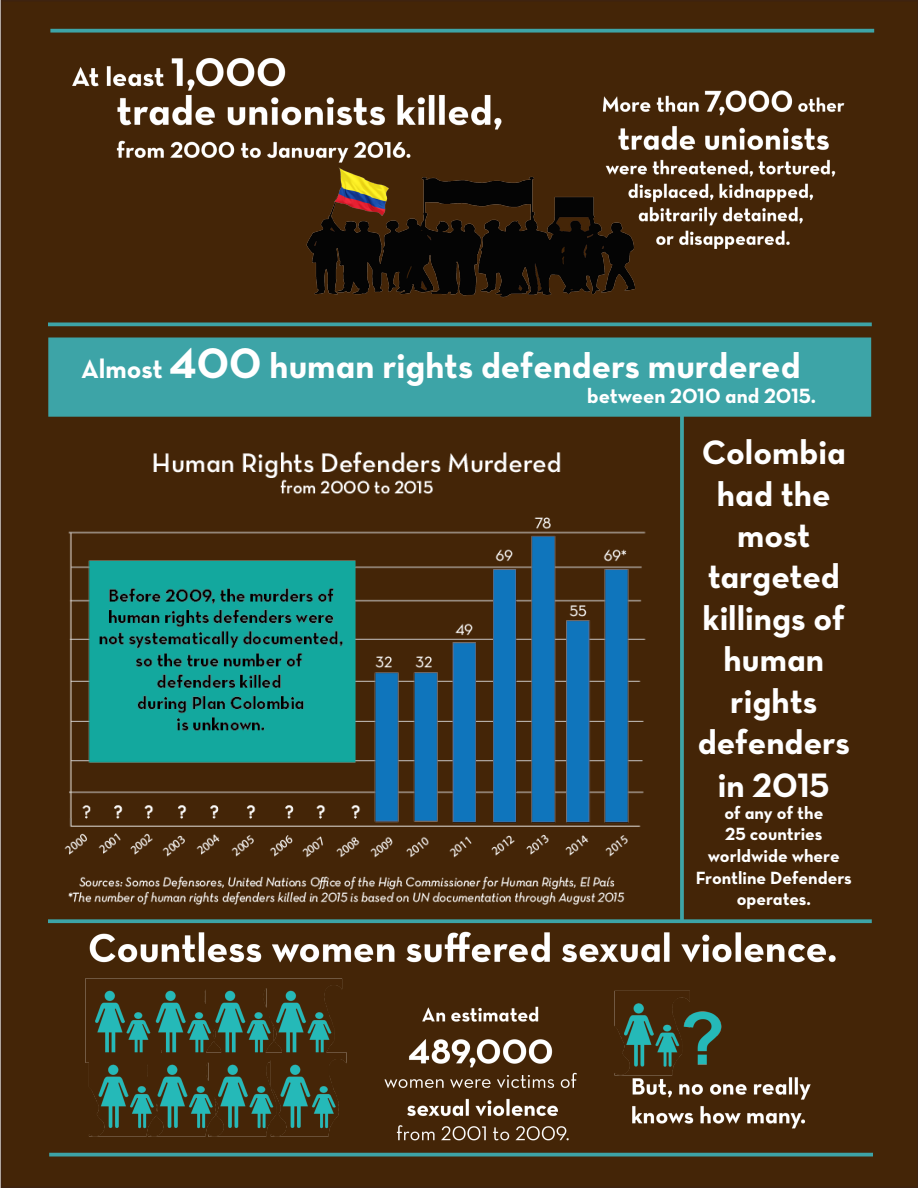
<style>
.page{position:relative;width:918px;height:1188px;background:#fff}
.page>*{position:absolute;margin:0;border:0;box-sizing:border-box;transform-origin:0 0}
.t1{font:36px "Neutra Text Bold Alt";color:#fff}
.t2{font:34.5px/41.4px "Neutra Text Bold Alt";color:#fff;text-align:center}
.t3{font:21px "Neutra Text Bold Alt";color:#fff}
.t4{font:18px "Neutra Text Bold Alt";color:#fff}
.s1{font-size:27px}
.s2{font-size:43.5px}
</style>
<div class="page">
<div style="left:1px;top:1px;width:917px;height:1186px;background:#442507"></div>
<img style="left:64px;top:451px;width:582px;height:453px">
<img style="left:72px;top:57px;width:773px;height:241px">
<svg style="left:680px;top:417px;width:4px;height:496px;fill:#3d9e9f"></svg>
<img style="left:67px;top:913px;width:785px;height:275px">
<svg style="left:48px;top:919px;width:824px;height:4px;fill:#3da4a7"></svg>
<svg style="left:50px;top:29px;width:824px;height:4px;fill:#3da4a7"></svg>
<svg style="left:48px;top:322px;width:824px;height:4px;fill:#3da4a7"></svg>
<div style="left:48px;top:338px;width:823px;height:79px;background:#3da4a7;border:4px solid #3da4a7"></div>
<hr style="left:49px;top:1153px;width:824px;height:3px;background:#3da4a7">
<p class="t1" style="left:81px;top:343px;width:721px"><span class="s1">Almost</span> <span class="s2">400</span> human rights defenders murdered</p>
<p class="t3" style="left:587px;top:383px;width:231px">between 2010 and 2015.</p>
<p class="t2" style="left:702px;top:431px;width:146px">Colombia had the</p>
<p class="t2" style="left:737px;top:514px;width:75px">most</p>
<p class="t2" style="left:708px;top:555px;width:134px">targeted</p>
<p class="t2" style="left:703px;top:597px;width:144px">killings of</p>
<p class="t2" style="left:724px;top:638px;width:102px">human</p>
<p class="t2" style="left:730px;top:679px;width:89px">rights</p>
<p class="t2" style="left:698px;top:721px;width:154px">defenders</p>
<p class="t2" style="left:718px;top:764px;width:113px">in 2015</p>
<p class="t4" style="left:724px;top:801px;width:101px">of any of the</p>
<p class="t4" style="left:725px;top:823px;width:99px">25 countries</p>
<p class="t4" style="left:708px;top:845px;width:133px">worldwide where</p>
<p class="t4" style="left:696px;top:866px;width:158px">Frontline Defenders</p>
<p class="t4" style="left:737px;top:888px;width:76px">operates.</p>
</div>
